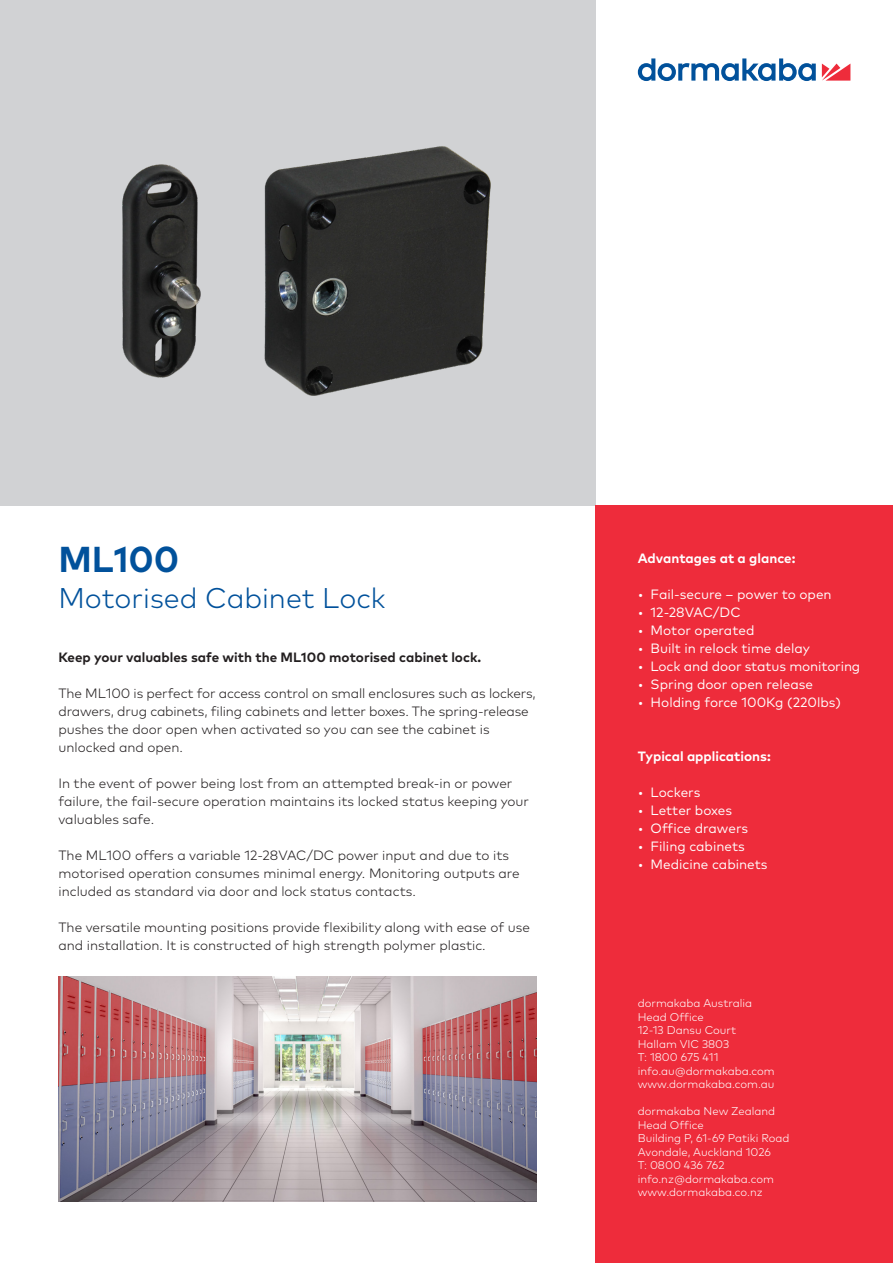
<style>
.page{position:relative;width:893px;height:1263px;background:#fff}
.page>*{position:absolute;margin:0;border:0;box-sizing:border-box;transform-origin:0 0}
.Title_30pt_36pt{font:700 36px "Mark Pro";color:#01519b}
.Subtitle_30pt_36pt{font:300 28.5px "Mark Pro";color:#01519b}
.Descriptor_light_bla{font:300 13.5px/18px "Mark Pro";color:#231f20}
.t1{font:13.5px "Mark Pro";color:#fff}
.Descriptor_light_bla-2{font:700 13.5px "Mark Pro";color:#231f20}
.Descriptor_bold_ligh{font:700 13.5px "Mark Pro";color:#fff}
._10_Address_9pt_Ital{font:300 11.25px "Mark Pro";color:#fff}
</style>
<div class="page">
<div style="left:0;top:0;width:595px;height:505px;background:#d1d2d4"></div>
<img style="left:122px;top:146px;width:369px;height:250px">
<svg style="left:822px;top:64px;width:28px;height:17px"></svg>
<svg style="left:638px;top:58px;width:178px;height:23px"></svg>
<div style="left:595px;top:505px;width:298px;height:758px;background:#ee2c3b"></div>
<img style="left:58px;top:976px;width:479px;height:225px">
<p class="Title_30pt_36pt" style="left:58px;top:531px;width:122px">ML100</p>
<p class="Subtitle_30pt_36pt" style="left:58px;top:576px;width:329px">Motorised Cabinet Lock</p>
<p class="Descriptor_light_bla-2" style="left:58px;top:646px;width:424px">Keep your valuables safe with the ML100 motorised cabinet lock.</p>
<p class="Descriptor_light_bla" style="left:58px;top:683px;width:479px">The ML100 is perfect for access control on small enclosures such as lockers, drawers, drug cabinets, filing cabinets and letter boxes. The spring-release pushes the door open when activated so you can see the cabinet is unlocked and open.</p>
<p class="Descriptor_light_bla" style="left:58px;top:773px;width:472px">In the event of power being lost from an attempted break-in or power failure, the fail-secure operation maintains its locked status keeping your valuables safe.</p>
<p class="Descriptor_light_bla" style="left:58px;top:845px;width:463px">The ML100 offers a variable 12-28VAC/DC power input and due to its motorised operation consumes minimal energy. Monitoring outputs are included as standard via door and lock status contacts.</p>
<p class="Descriptor_light_bla" style="left:58px;top:917px;width:473px">The versatile mounting positions provide flexibility along with ease of use and installation. It is constructed of high strength polymer plastic.</p>
<p class="Descriptor_bold_ligh" style="left:638px;top:547px;width:159px">Advantages at a glance:</p>
<p class="t1" style="left:638px;top:584px;width:195px">• Fail-secure – power to open</p>
<p class="t1" style="left:638px;top:602px;width:104px">• 12-28VAC/DC</p>
<p class="t1" style="left:638px;top:620px;width:118px">• Motor operated</p>
<p class="t1" style="left:638px;top:638px;width:174px">• Built in relock time delay</p>
<p class="t1" style="left:638px;top:656px;width:224px">• Lock and door status monitoring</p>
<p class="t1" style="left:638px;top:674px;width:177px">• Spring door open release</p>
<p class="t1" style="left:638px;top:692px;width:205px">• Holding force 100Kg (220lbs)</p>
<p class="Descriptor_bold_ligh" style="left:638px;top:745px;width:134px">Typical applications:</p>
<p class="t1" style="left:638px;top:782px;width:64px">• Lockers</p>
<p class="t1" style="left:638px;top:800px;width:96px">• Letter boxes</p>
<p class="t1" style="left:638px;top:818px;width:112px">• Office drawers</p>
<p class="t1" style="left:638px;top:836px;width:108px">• Filing cabinets</p>
<p class="t1" style="left:638px;top:854px;width:131px">• Medicine cabinets</p>
<p class="_10_Address_9pt_Ital" style="left:638px;top:995px;width:116px">dormakaba Australia</p>
<p class="_10_Address_9pt_Ital" style="left:638px;top:1008px;width:67px">Head Office</p>
<p class="_10_Address_9pt_Ital" style="left:638px;top:1022px;width:100px">12-13 Dansu Court</p>
<p class="_10_Address_9pt_Ital" style="left:638px;top:1035px;width:93px">Hallam VIC 3803</p>
<p class="_10_Address_9pt_Ital" style="left:638px;top:1049px;width:82px">T: 1800 675 411</p>
<p class="_10_Address_9pt_Ital" style="left:638px;top:1062px;width:138px">info.au@dormakaba.com</p>
<p class="_10_Address_9pt_Ital" style="left:638px;top:1076px;width:138px">www.dormakaba.com.au</p>
<p class="_10_Address_9pt_Ital" style="left:638px;top:1103px;width:139px">dormakaba New Zealand</p>
<p class="_10_Address_9pt_Ital" style="left:638px;top:1116px;width:67px">Head Office</p>
<p class="_10_Address_9pt_Ital" style="left:638px;top:1130px;width:153px">Building P, 61-69 Patiki Road</p>
<p class="_10_Address_9pt_Ital" style="left:638px;top:1143px;width:135px">Avondale, Auckland 1026</p>
<p class="_10_Address_9pt_Ital" style="left:638px;top:1157px;width:88px">T: 0800 436 762</p>
<p class="_10_Address_9pt_Ital" style="left:638px;top:1170px;width:138px">info.nz@dormakaba.com</p>
<p class="_10_Address_9pt_Ital" style="left:638px;top:1184px;width:126px">www.dormakaba.co.nz</p>
</div>
